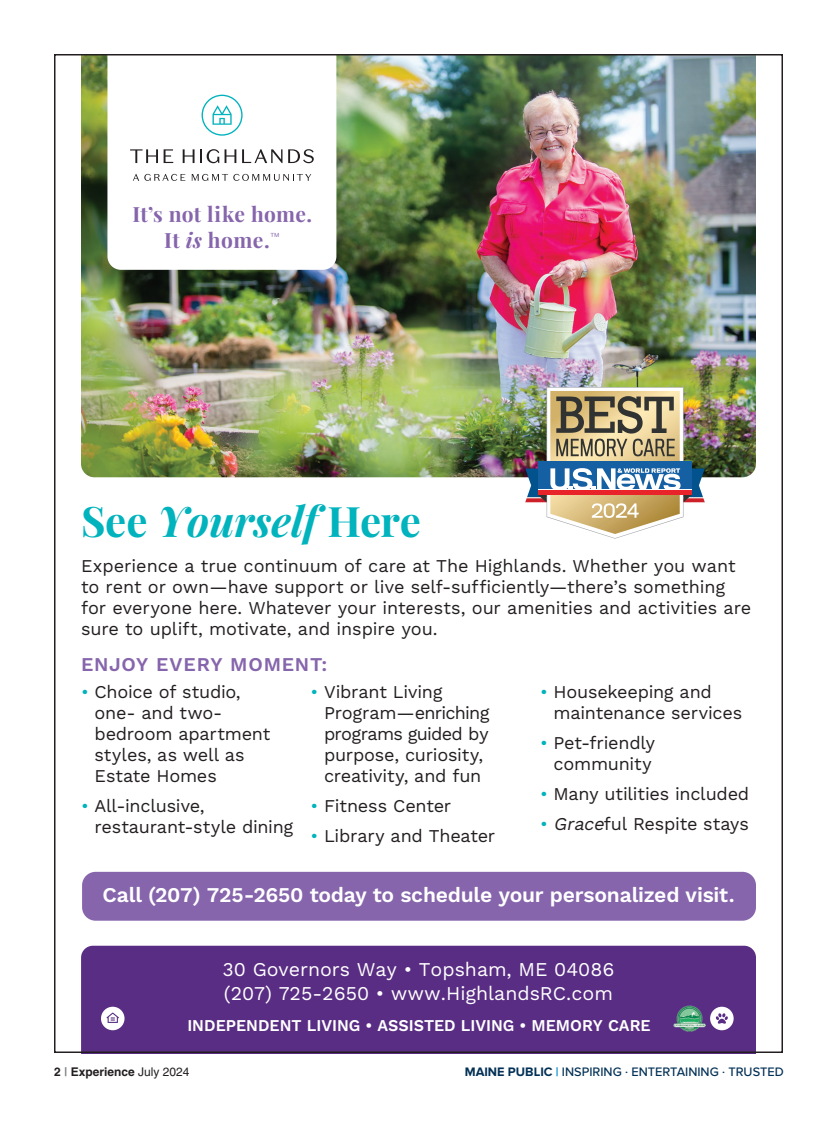
<style>
.page{position:relative;width:837px;height:1134px;background:#fff}
.page>*{position:absolute;margin:0;border:0;box-sizing:border-box;transform-origin:0 0}
.t1{font:italic 700 42px "Playfair Display";letter-spacing:-.005em;color:#00b3bd}
.t2{font:600 21px "Work Sans";letter-spacing:-.01em;color:#fff}
.t3{font:700 21px/25.5px "Playfair Display";letter-spacing:.015em;color:#8665ac;text-align:center}
.t4{font:19.5px/24px "Work Sans";color:#fff}
.t5{font:600 19.5px "Work Sans";letter-spacing:.04em;color:#8665ac}
.t6{font:18px/21px "Work Sans";letter-spacing:-.01em;color:#231f20}
.t7{font:600 16.5px "Work Sans";color:#fff}
.t8{font:500 12.75px "Proxima Nova";color:#033156}
.t9{font:700 12px "Helvetica";color:#231f20}
.s1{font-style:italic}
.s2{font-style:normal}
.s3{color:#00b3bd}
.s4{color:#808285}
.s5{font-weight:400}
.s6{font-weight:700}
.s7{font-weight:700;color:#0088ce}
</style>
<div class="page">
<img style="left:81px;top:57px;width:675px;height:420px">
<div style="left:82px;top:872px;width:674px;height:49px;background:#8665ac;border-radius:14px"></div>
<svg style="left:107px;top:57px;width:229px;height:213px"></svg>
<svg style="left:133px;top:174px;width:52px;height:7px"></svg>
<svg style="left:192px;top:174px;width:119px;height:7px"></svg>
<svg style="left:202px;top:95px;width:41px;height:41px"></svg>
<svg style="left:130px;top:149px;width:28px;height:14px"></svg>
<svg style="left:164px;top:149px;width:9px;height:14px"></svg>
<svg style="left:183px;top:149px;width:36px;height:14px"></svg>
<svg style="left:225px;top:149px;width:11px;height:14px"></svg>
<svg style="left:242px;top:149px;width:72px;height:14px"></svg>
<div style="left:81px;top:946px;width:675px;height:104px;background:#592d83"></div>
<svg style="left:101px;top:1007px;width:24px;height:23px"></svg>
<svg style="left:710px;top:1007px;width:24px;height:23px"></svg>
<img style="left:525px;top:387px;width:180px;height:152px">
<img style="left:673px;top:1005px;width:32px;height:26px">
<p class="t3" style="left:132px;top:200px;width:181px">It’s not like home.<br>It <span class="s1">is</span> home.<sup>™</sup></p>
<h1 class="t1" style="left:81px;top:488px;width:342px"><span class="s2">See</span> Yourself <span class="s2">Here</span></h1>
<p class="t6" style="left:81px;top:556px;width:672px">Experience a true continuum of care at The Highlands. Whether you want to rent or own—have support or live self-sufficiently—there’s something for everyone here. Whatever your interests, our amenities and activities are sure to uplift, motivate, and inspire you.</p>
<p class="t5" style="left:81px;top:656px;width:248px">ENJOY EVERY MOMENT:</p>
<p class="t6" style="left:94px;top:682px;width:177px;text-indent:-13px"><span class="s3">•</span> Choice of studio, one- and two&shy;bedroom apartment styles, as well as<br>Estate Homes</p>
<p class="t6" style="left:95px;top:796px;width:200px;text-indent:-14px"><span class="s3">•</span> All-inclusive, restaurant-style dining</p>
<p class="t6" style="left:324px;top:682px;width:167px;text-indent:-14px"><span class="s3">•</span> Vibrant Living<br>Program—enriching programs guided by purpose, curiosity, creativity, and fun</p>
<p class="t6" style="left:310px;top:796px;width:142px"><span class="s3">•</span> Fitness Center</p>
<p class="t6" style="left:310px;top:826px;width:186px"><span class="s3">•</span> Library and Theater</p>
<p class="t6" style="left:554px;top:682px;width:190px;text-indent:-14px"><span class="s3">•</span> Housekeeping and maintenance services</p>
<p class="t6" style="left:540px;top:733px;width:116px;text-align:center"><span class="s3">•</span> Pet-friendly community</p>
<p class="t6" style="left:540px;top:784px;width:211px"><span class="s3">•</span> Many utilities included</p>
<p class="t6" style="left:540px;top:814px;width:210px"><span class="s3">•</span> <span class="s1">Grace</span>ful Respite stays</p>
<p class="t2" style="left:102px;top:887px;width:634px">Call (207) 725-2650 today to schedule your personalized visit.</p>
<p class="t4" style="left:223px;top:959px;width:393px">30 Governors Way • Topsham, ME 04086 (207) 725-2650 • www.HighlandsRC.com</p>
<p class="t7" style="left:187px;top:1019px;width:465px">INDEPENDENT LIVING • ASSISTED LIVING • MEMORY CARE</p>
<p class="t9" style="left:54px;top:1068px;width:137px">2 <span class="s4">|</span> Experience <span class="s5">July 2024</span></p>
<p class="t8" style="left:465px;top:1066px;width:320px"><span class="s6">MAINE PUBLIC</span> <span class="s7">|</span> INSPIRING . ENTERTAINING . TRUSTED</p>
</div>
